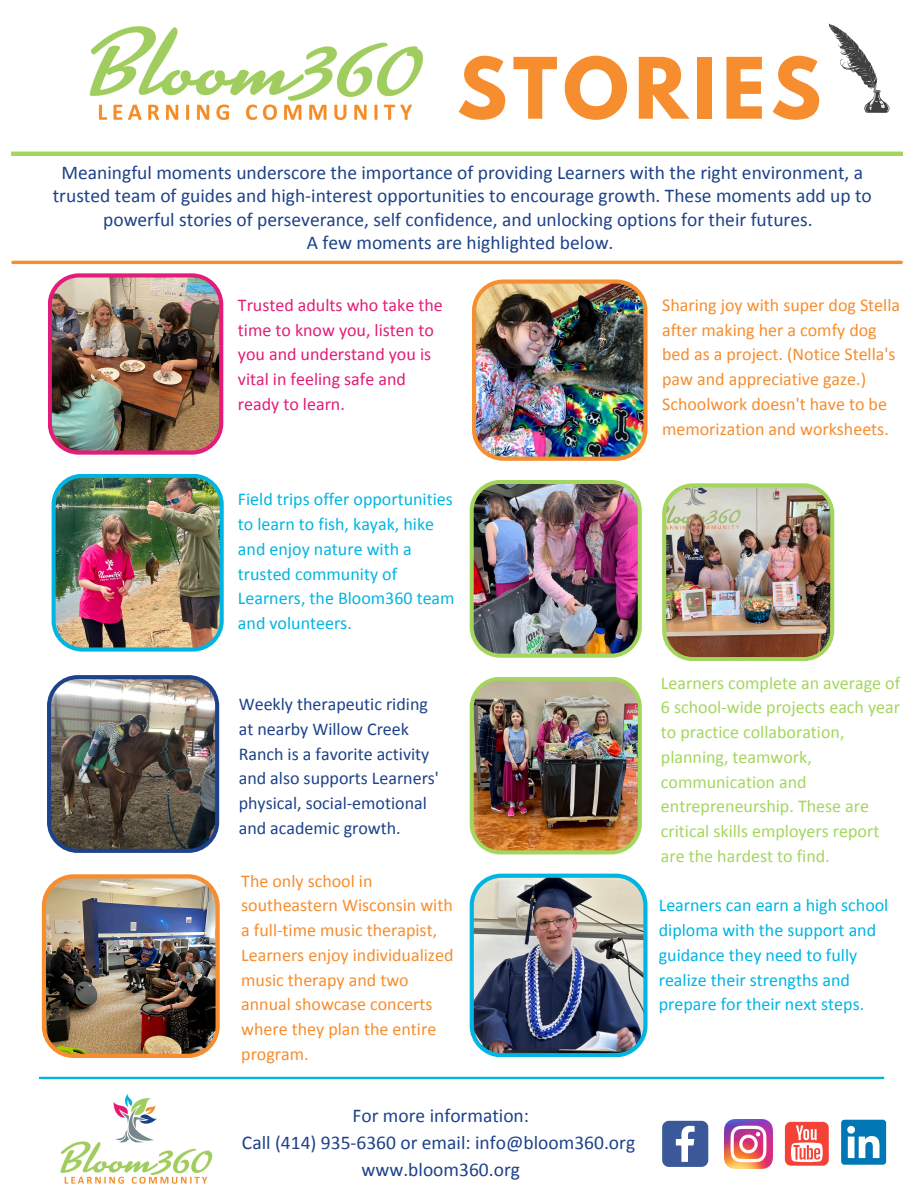
<style>
.page{position:relative;width:918px;height:1188px;background:#fff}
.page>*{position:absolute;margin:0;border:0;box-sizing:border-box;transform-origin:0 0}
.t1{font:700 75px "League Spartan";letter-spacing:.075em;color:#f68d2e}
.t2{font:19.5px/23.7px "Calibri";color:#1d4289;text-align:center}
.t3{font:18px/24.8px "Calibri";color:#f68d2e}
.t4{font:18px/24.8px "Calibri";color:#00b5e2}
.t5{font:18px/24.8px "Calibri";color:#a4d65e}
.t6{font:18px/24.8px "Calibri";color:#1d4289}
.t7{font:18px/24.8px "Calibri";color:#e31c79}
</style>
<div class="page">
<svg style="left:829px;top:24px;width:61px;height:88px"></svg>
<img style="left:52px;top:474px;width:172px;height:178px">
<img style="left:60px;top:1093px;width:153px;height:91px">
<img style="left:89px;top:26px;width:334px;height:95px">
<img style="left:472px;top:280px;width:176px;height:181px">
<img style="left:48px;top:273px;width:175px;height:182px">
<img style="left:662px;top:483px;width:172px;height:178px">
<img style="left:470px;top:677px;width:172px;height:177px">
<img style="left:470px;top:480px;width:172px;height:178px">
<img style="left:47px;top:675px;width:172px;height:178px">
<img style="left:470px;top:874px;width:178px;height:183px">
<img style="left:42px;top:874px;width:178px;height:184px">
<hr style="left:11px;top:152px;width:892px;height:4px;background:#a4d65e">
<hr style="left:13px;top:261px;width:888px;height:3px;background:#f68d2e">
<hr style="left:39px;top:1077px;width:845px;height:2px;background:#00b5e2">
<svg style="left:662px;top:1121px;width:46px;height:46px"></svg>
<div style="left:785px;top:1122px;width:44px;height:44px;background:#f44336;border-radius:6px"></div>
<svg style="left:791px;top:1125px;width:32px;height:37px"></svg>
<img style="left:724px;top:1120px;width:49px;height:48px">
<div style="left:841px;top:1120px;width:45px;height:45px;background:#0177b5;border-radius:3px"></div>
<svg style="left:847px;top:1126px;width:33px;height:32px"></svg>
<p class="t1" style="left:457px;top:51px;width:366px">STORIES</p>
<p class="t2" style="left:53px;top:162px;width:821px">Meaningful moments underscore the importance of providing Learners with the right environment, a trusted team of guides and high-interest opportunities to encourage growth. These moments add up to powerful stories of perseverance, self confidence, and unlocking options for their futures.</p>
<p class="t2" style="left:307px;top:233px;width:308px">A few moments are highlighted below.</p>
<p class="t7" style="left:238px;top:294px;width:206px">Trusted adults who take the time to know you, listen to you and understand you is vital in feeling safe and ready to learn.</p>
<p class="t3" style="left:662px;top:294px;width:239px">Sharing joy with super dog Stella after making her a comfy dog bed as a project. (Notice Stella's paw and appreciative gaze.)<br>Schoolwork doesn't have to be memorization and worksheets.</p>
<p class="t4" style="left:238px;top:488px;width:218px">Field trips offer opportunities to learn to fish, kayak, hike and enjoy nature with a trusted community of<br>Learners, the Bloom360 team and volunteers.</p>
<p class="t6" style="left:239px;top:693px;width:202px">Weekly therapeutic riding at nearby Willow Creek<br>Ranch is a favorite activity and also supports Learners' physical, social-emotional and academic growth.</p>
<p class="t3" style="left:241px;top:870px;width:214px">The only school in southeastern Wisconsin with a full-time music therapist,<br>Learners enjoy individualized music therapy and two annual showcase concerts where they plan the entire program.</p>
<p class="t2" style="left:352px;top:1106px;width:178px">For more information:</p>
<p class="t2" style="left:242px;top:1133px;width:395px">Call (414) 935-6360 or email: info@bloom360.org</p>
<p class="t2" style="left:362px;top:1160px;width:160px">www.bloom360.org</p>
<p class="t5" style="left:661px;top:672px;width:241px">Learners complete an average of<br>6 school-wide projects each year to practice collaboration, planning, teamwork, communication and entrepreneurship. These are critical skills employers report are the hardest to find.</p>
<p class="t4" style="left:659px;top:894px;width:231px">Learners can earn a high school diploma with the support and guidance they need to fully realize their strengths and prepare for their next steps.</p>
</div>
